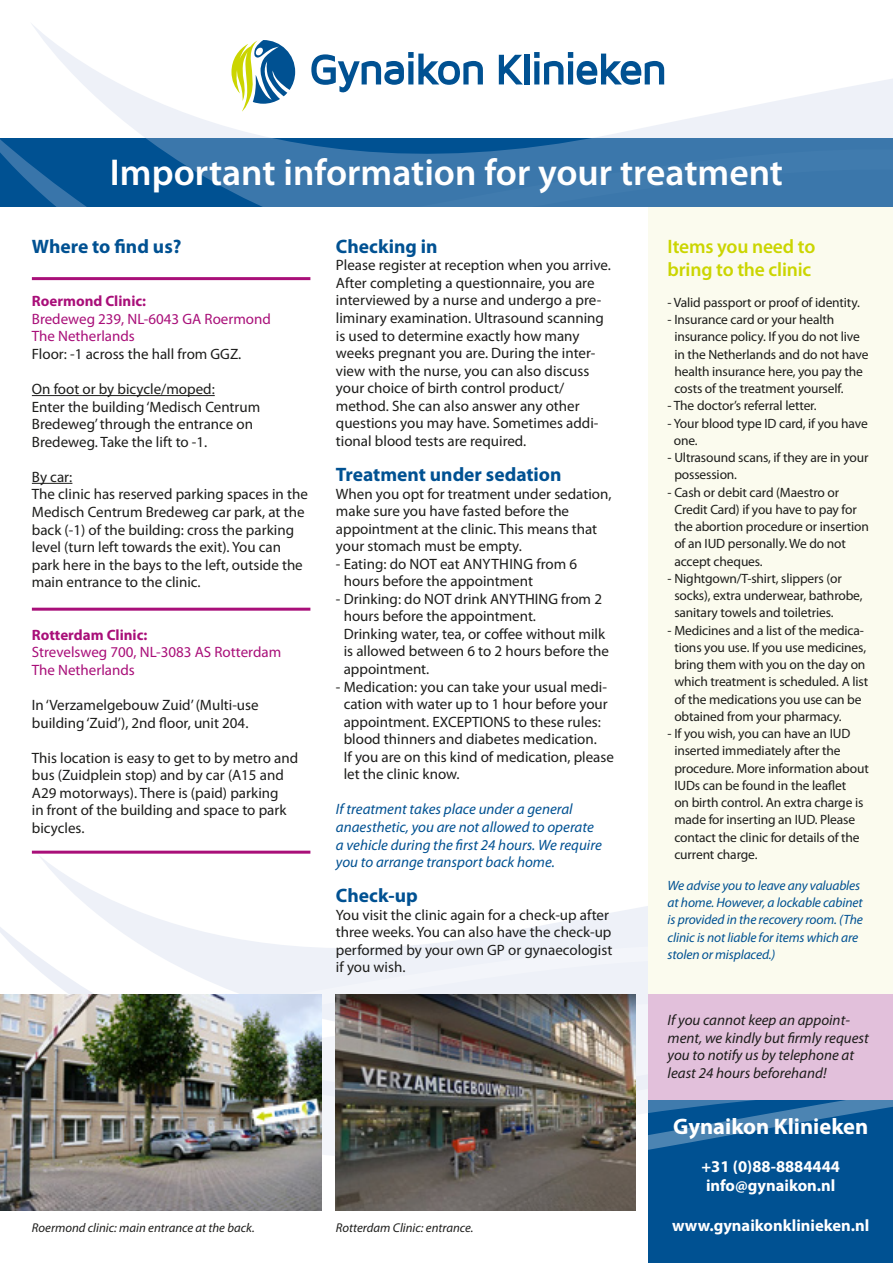
<style>
.page{position:relative;width:893px;height:1263px;background:#fff}
.page>*{position:absolute;margin:0;border:0;box-sizing:border-box;transform-origin:0 0}
.t1{font:600 37.5px "Myriad Pro";color:#fff}
.t2{font:700 22.5px "Myriad Pro";color:#fff}
._0_titel_blauw{font:700 19.5px "Myriad Pro";color:#005192}
.t3{font:600 19.5px/23.4px "Myriad Pro";letter-spacing:-.01em;color:#cbd500}
.t4{font:700 16.5px "Myriad Pro";color:#fff}
._1_body_tekst{font:15px/17.5px "Myriad Pro";color:#1d1d1b}
._1_sub{font:15px/17.5px "Myriad Pro";color:#1d1d1b}
._1_sub-2{font:italic 15px/17.5px "Myriad Pro";color:#005192}
._1_sub-3{font:italic 15px/17.5px "Myriad Pro";color:#1d1d1b}
._1_body_tekst-2{font:15px/17.5px "Myriad Pro";color:#a90f79}
._0_titel_blauw-2{font:700 15px "Myriad Pro";color:#a90f79}
.t5{font:13.5px/17.2px "Myriad Pro";letter-spacing:-.01em;color:#1d1d1b}
.t6{font:italic 13.5px/17.2px "Myriad Pro";letter-spacing:-.01em;color:#005192}
._1_body_tekst-3{font:italic 12.75px "Myriad Pro";color:#1d1d1b}
</style>
<div class="page">
<div style="left:648px;top:994px;width:245px;height:269px;background:#005192"></div>
<svg style="left:321px;top:1106px;width:572px;height:68px"></svg>
<svg style="left:49px;top:868px;width:599px;height:49px"></svg>
<svg style="left:0;top:917px;width:893px;height:189px;fill:#eff2f8"></svg>
<div style="left:648px;top:207px;width:245px;height:883px;background:#fbfbee"></div>
<svg style="left:46px;top:43px;width:847px;height:68px"></svg>
<svg style="left:0;top:111px;width:893px;height:96px;fill:#3b77ab"></svg>
<svg style="left:231px;top:40px;width:64px;height:71px"></svg>
<svg style="left:311px;top:52px;width:172px;height:40px"></svg>
<svg style="left:499px;top:55px;width:24px;height:29px"></svg>
<div style="left:524px;top:54px;width:6px;height:30px;background:#005192"></div>
<svg style="left:534px;top:52px;width:130px;height:33px"></svg>
<hr style="left:32px;top:395px;width:183px;height:1px;background:#1d1d1b">
<hr style="left:32px;top:483px;width:40px;height:1px;background:#1d1d1b">
<img style="left:0;top:994px;width:321px;height:217px">
<img style="left:336px;top:994px;width:300px;height:217px">
<div style="left:648px;top:994px;width:245px;height:105px;background:#e2c0db"></div>
<hr style="left:32px;top:608px;width:278px;height:3px;background:#a90f79">
<hr style="left:32px;top:277px;width:278px;height:3px;background:#a90f79">
<hr style="left:32px;top:851px;width:278px;height:3px;background:#a90f79">
<p class="t1" style="left:110px;top:148px;width:675px">Important information for your treatment</p>
<p class="_0_titel_blauw" style="left:32px;top:233px;width:151px">Where to find us?</p>
<p class="_0_titel_blauw-2" style="left:32px;top:291px;width:116px">Roermond Clinic:</p>
<p class="_1_body_tekst-2" style="left:32px;top:310px;width:241px">Bredeweg 239, NL-6043 GA Roermond<br>The Netherlands</p>
<p class="_1_body_tekst" style="left:32px;top:345px;width:211px">Floor: -1 across the hall from GGZ.</p>
<p class="_1_body_tekst" style="left:32px;top:380px;width:184px">On foot or by bicycle/moped:</p>
<p class="_1_body_tekst" style="left:32px;top:398px;width:230px">Enter the building ‘Medisch Centrum<br>Bredeweg’ through the entrance on</p>
<p class="_1_body_tekst" style="left:32px;top:433px;width:177px">Bredeweg. Take the lift to -1.</p>
<p class="_1_body_tekst" style="left:32px;top:468px;width:42px">By car:</p>
<p class="_1_body_tekst" style="left:32px;top:485px;width:277px">The clinic has reserved parking spaces in the Medisch Centrum Bredeweg car park, at the back (-1) of the building: cross the parking level (turn left towards the exit). You can park here in the bays to the left, outside the main entrance to the clinic.</p>
<p class="_0_titel_blauw-2" style="left:32px;top:625px;width:117px">Rotterdam Clinic:</p>
<p class="_1_body_tekst-2" style="left:32px;top:643px;width:251px">Strevelsweg 700, NL-3083 AS Rotterdam<br>The Netherlands</p>
<p class="_1_body_tekst" style="left:32px;top:696px;width:228px">In ‘Verzamelgebouw Zuid’ (Multi-use building ‘Zuid’), 2nd floor, unit 204.</p>
<p class="_1_body_tekst" style="left:32px;top:749px;width:268px">This location is easy to get to by metro and bus (Zuidplein stop) and by car (A15 and A29 motorways). There is (paid) parking<br>in front of the building and space to park bicycles.</p>
<p class="_0_titel_blauw" style="left:336px;top:233px;width:103px">Checking in</p>
<p class="_1_body_tekst" style="left:336px;top:256px;width:276px">Please register at reception when you arrive.<br>After completing a questionnaire, you are interviewed by a nurse and undergo a pre&shy;liminary examination. Ultrasound scanning is used to determine exactly how many weeks pregnant you are. During the inter&shy;view with the nurse, you can also discuss your choice of birth control product/ method. She can also answer any other questions you may have. Sometimes addi&shy;tional blood tests are required.</p>
<p class="_0_titel_blauw" style="left:336px;top:462px;width:227px">Treatment under sedation</p>
<p class="_1_sub" style="left:336px;top:484px;width:277px">When you opt for treatment under sedation, make sure you have fasted before the appointment at the clinic. This means that your stomach must be empty.</p>
<p class="_1_sub" style="left:344px;top:555px;width:235px;text-indent:-8px">- Eating: do NOT eat ANYTHING from 6 hours before the appointment</p>
<p class="_1_sub" style="left:344px;top:590px;width:267px;text-indent:-8px">- Drinking: do NOT drink ANYTHING from 2 hours before the appointment.<br>Drinking water, tea, or coffee without milk is allowed between 6 to 2 hours before the appointment.</p>
<p class="_1_sub" style="left:344px;top:677px;width:272px;text-indent:-8px">- Medication: you can take your usual medi&shy;cation with water up to 1 hour before your appointment. EXCEPTIONS to these rules: blood thinners and diabetes medication.<br>If you are on this kind of medication, please let the clinic know.</p>
<p class="_1_sub-2" style="left:336px;top:800px;width:267px">If treatment takes place under a general anaesthetic, you are not allowed to operate a vehicle during the first 24 hours. We require you to arrange transport back home.</p>
<p class="_0_titel_blauw" style="left:336px;top:883px;width:83px">Check-up</p>
<p class="_1_body_tekst" style="left:336px;top:906px;width:278px">You visit the clinic again for a check-up after three weeks. You can also have the check-up performed by your own GP or gynaecologist if you wish.</p>
<p class="_1_body_tekst-3" style="left:32px;top:1220px;width:224px">Roermond clinic: main entrance at the back.</p>
<p class="_1_body_tekst-3" style="left:336px;top:1220px;width:139px">Rotterdam Clinic: entrance.</p>
<p class="t3" style="left:668px;top:234px;width:149px">Items you need to bring to the clinic</p>
<p class="t5" style="left:668px;top:294px;width:194px">- Valid passport or proof of identity.</p>
<p class="t5" style="left:674px;top:311px;width:196px;text-indent:-7px">- Insurance card or your health insurance policy. If you do not live in the Netherlands and do not have health insurance here, you pay the costs of the treatment yourself.</p>
<p class="t5" style="left:668px;top:397px;width:151px">- The doctor’s referral letter.</p>
<p class="t5" style="left:674px;top:414px;width:196px;text-indent:-6px">- Your blood type ID card, if you have one.</p>
<p class="t5" style="left:674px;top:449px;width:196px;text-indent:-7px">- Ultrasound scans, if they are in your possession.</p>
<p class="t5" style="left:674px;top:483px;width:196px;text-indent:-7px">- Cash or debit card (Maestro or<br>Credit Card) if you have to pay for the abortion procedure or insertion of an IUD personally. We do not accept cheques.</p>
<p class="t5" style="left:674px;top:570px;width:190px;text-indent:-7px">- Nightgown/T-shirt, slippers (or socks), extra underwear, bathrobe, sanitary towels and toiletries.</p>
<p class="t5" style="left:674px;top:621px;width:195px;text-indent:-7px">- Medicines and a list of the medica&shy;tions you use. If you use medicines, bring them with you on the day on which treatment is scheduled. A list of the medications you use can be obtained from your pharmacy.</p>
<p class="t5" style="left:674px;top:725px;width:196px;text-indent:-7px">- If you wish, you can have an IUD inserted immediately after the procedure. More information about<br>IUDs can be found in the leaflet<br>on birth control. An extra charge is made for inserting an IUD. Please contact the clinic for details of the current charge.</p>
<p class="t6" style="left:668px;top:876px;width:197px">We advise you to leave any valuables at home. However, a lockable cabinet is provided in the recovery room. (The clinic is not liable for items which are stolen or misplaced.)</p>
<p class="_1_sub-3" style="left:668px;top:1011px;width:203px">If you cannot keep an appoint&shy;ment, we kindly but firmly request you to notify us by telephone at least 24 hours beforehand!</p>
<p class="t2" style="left:673px;top:1111px;width:197px">Gynaikon Klinieken</p>
<p class="t4" style="left:701px;top:1155px;width:140px">+31 (0)88-8884444</p>
<p class="t4" style="left:706px;top:1175px;width:131px">info@gynaikon.nl</p>
<p class="t4" style="left:672px;top:1215px;width:199px">www.gynaikonklinieken.nl</p>
</div>
